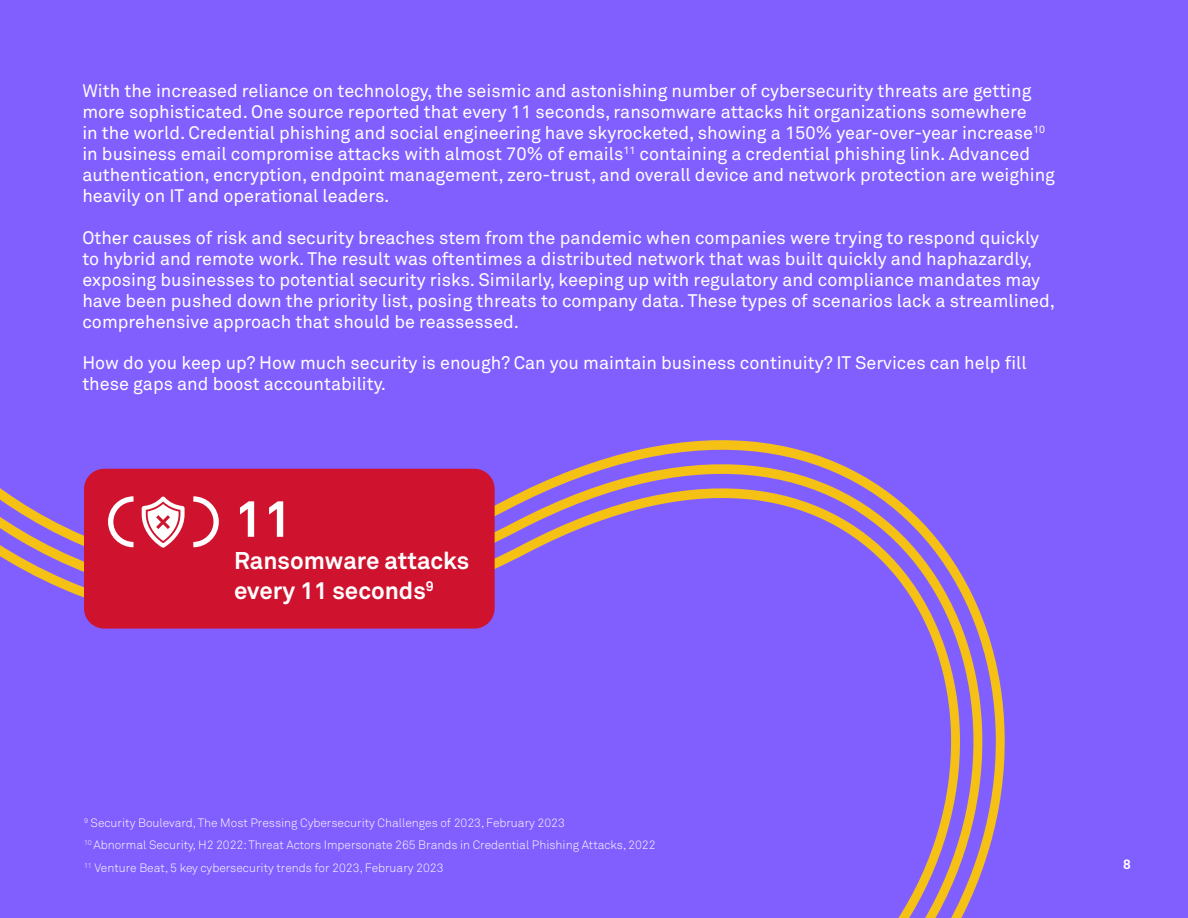
<style>
.page{position:relative;width:1188px;height:918px;background:#815fff}
.page>*{position:absolute;margin:0;border:0;box-sizing:border-box;transform-origin:0 0}
.Standard_Subheading{font:700 51px "Akkurat Pro";color:#fff}
.Standard_Subheading-2{font:700 24px/30px "Akkurat Pro";color:#fff}
.Standard_Body_Copy_B{font:18px/21px "Akkurat Pro";color:#fff}
.Standard_Subheading-3{font:700 13.5px "Akkurat Pro";color:#fff}
.Standard_Subheading-4{font:300 12px "Akkurat Pro";color:#fff}
</style>
<div class="page">
<svg style="left:0;top:440px;width:1005px;height:478px"></svg>
<div style="left:84px;top:469px;width:411px;height:160px;background:#cf122e;border-radius:20px"></div>
<svg style="left:108px;top:496px;width:26px;height:51px"></svg>
<svg style="left:193px;top:496px;width:26px;height:51px"></svg>
<svg style="left:142px;top:496px;width:43px;height:52px"></svg>
<p class="Standard_Body_Copy_B" style="left:82px;top:81px;width:974px">With the increased reliance on technology, the seismic and astonishing number of cybersecurity threats are getting more sophisticated. One source reported that every 11 seconds, ransomware attacks hit organizations somewhere<br>in the world. Credential phishing and social engineering have skyrocketed, showing a 150% year-over-year increase<sup>10 </sup>in business email compromise attacks with almost 70% of emails<sup>11</sup> containing a credential phishing link. Advanced authentication, encryption, endpoint management, zero-trust, and overall device and network protection are weighing heavily on IT and operational leaders.</p>
<p class="Standard_Body_Copy_B" style="left:82px;top:227px;width:974px">Other causes of risk and security breaches stem from the pandemic when companies were trying to respond quickly to hybrid and remote work. The result was oftentimes a distributed network that was built quickly and haphazardly, exposing businesses to potential security risks. Similarly, keeping up with regulatory and compliance mandates may have been pushed down the priority list, posing threats to company data. These types of scenarios lack a streamlined, comprehensive approach that should be reassessed.</p>
<p class="Standard_Body_Copy_B" style="left:82px;top:352px;width:946px">How do you keep up? How much security is enough? Can you maintain business continuity? IT Services can help fill these gaps and boost accountability.</p>
<p class="Standard_Subheading" style="left:234px;top:487px;width:60px">11</p>
<p class="Standard_Subheading-2" style="left:234px;top:546px;width:237px">Ransomware attacks every 11 seconds<sup>9</sup></p>
<p class="Standard_Subheading-4" style="left:84px;top:815px;width:482px"><sup>9</sup> Security Boulevard, The Most Pressing Cybersecurity Challenges of 2023, February 2023</p>
<p class="Standard_Subheading-4" style="left:84px;top:838px;width:573px"><sup>10</sup> Abnormal Security, H2 2022: Threat Actors Impersonate 265 Brands in Credential Phishing Attacks, 2022</p>
<p class="Standard_Subheading-4" style="left:84px;top:860px;width:361px"><sup>11</sup> Venture Beat, 5 key cybersecurity trends for 2023, February 2023</p>
<p class="Standard_Subheading-3" style="left:1123px;top:856px;width:9px">8</p>
</div>
